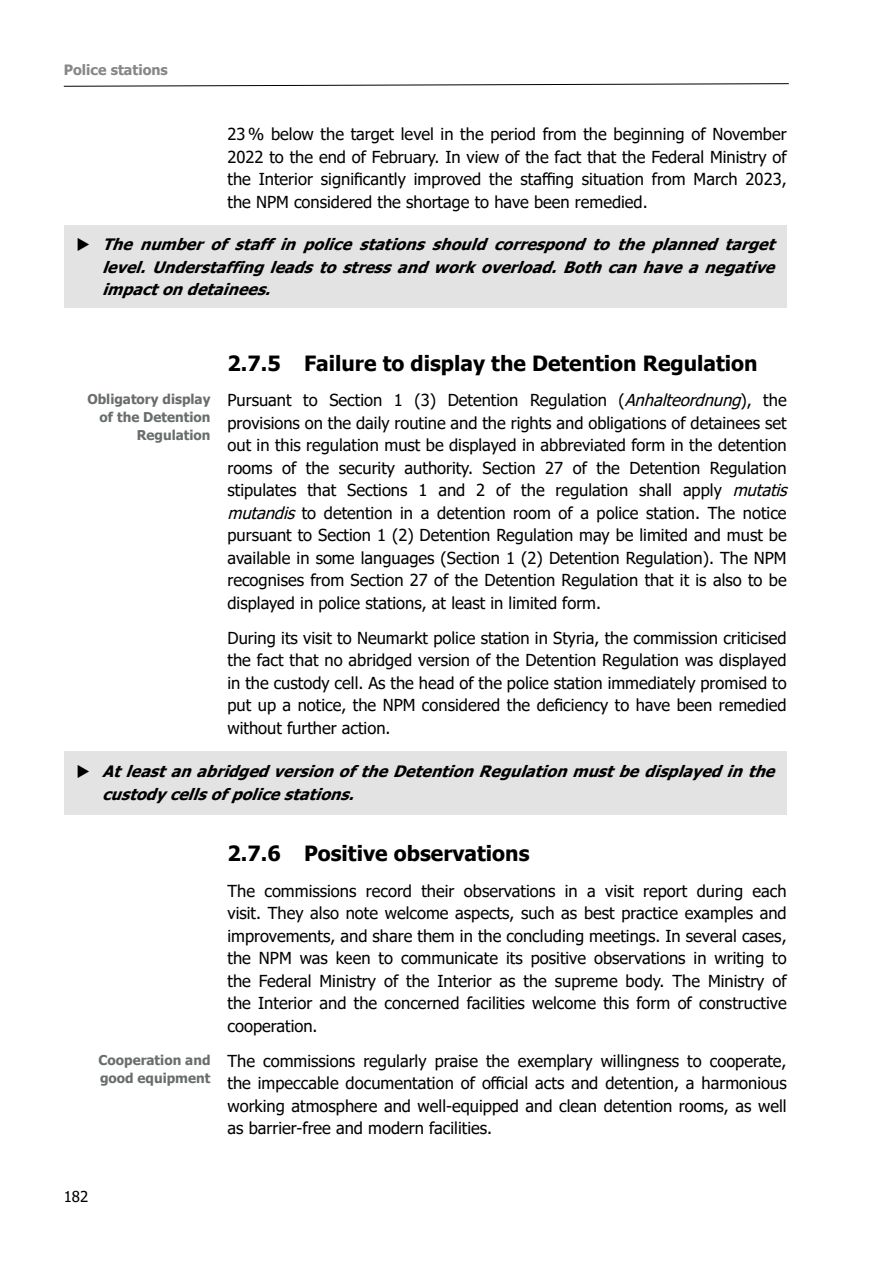
<style>
.page{position:relative;width:893px;height:1263px;background:#fff}
.page>*{position:absolute;margin:0;border:0;box-sizing:border-box;transform-origin:0 0}
.Ü3{font:700 21px "Tahoma";color:#000}
.Fliesstext{font:16.5px/22.5px "Tahoma";color:#000;text-align:justify}
.Empfehlungen{font:italic 700 15.75px/22.5px "Tahoma";color:#000;text-align:justify}
.t1{font:15px "Tahoma";color:#000}
.t2{font:700 14.25px "Tahoma";color:#878787}
.t3{font:700 13.5px/18px "Tahoma";color:#696d6e;text-align:right}
.s1{font-style:italic}
</style>
<div class="page">
<svg style="left:63px;top:83px;width:726px;height:4px"></svg>
<div style="left:64px;top:226px;width:723px;height:82px;background:#e3e3e3"></div>
<div style="left:64px;top:751px;width:723px;height:63px;background:#e3e3e3"></div>
<p class="t2" style="left:64px;top:59px;width:106px">Police stations</p>
<p class="Fliesstext" style="left:227px;top:124px;width:561px">23 % below the target level in the period from the beginning of November 2022 to the end of February. In view of the fact that the Federal Ministry of the Interior significantly improved the staffing situation from March 2023, the NPM considered the shortage to have been remedied.</p>
<p class="Empfehlungen" style="left:102px;top:234px;width:682px">Thenumberofstaffinpolicestationsshouldcorrespondtotheplannedtarget level.Understaffingleadstostressandworkoverload.Bothcanhaveanegative impactondetainees.</p>
<p class="t3" style="left:87px;top:390px;width:125px">Obligatory display of the Detention<br>Regulation</p>
<h3 class="Ü3" style="left:227px;top:348px;width:531px">2.7.5 Failure to display the Detention Regulation</h3>
<p class="Fliesstext" style="left:227px;top:390px;width:567px;text-align:left">Pursuant to Section 1 (3) Detention Regulation (<span class="s1">Anhalteordnung</span>), the provisions on the daily routine and the rights and obligations of detainees set out in this regulation must be displayed in abbreviated form in the detention rooms of the security authority. Section 27 of the Detention Regulation stipulates that Sections 1 and 2 of the regulation shall apply <span class="s1">mutatis mutandis</span> to detention in a detention room of a police station. The notice pursuant to Section 1 (2) Detention Regulation may be limited and must be available in some languages (Section 1 (2) Detention Regulation). The NPM recognises from Section 27 of the Detention Regulation that it is also to be displayed in police stations, at least in limited form.</p>
<p class="Fliesstext" style="left:227px;top:627px;width:561px">During its visit to Neumarkt police station in Styria, the commission criticised the fact that no abridged version of the Detention Regulation was displayed in the custody cell. As the head of the police station immediately promised to put up a notice, the NPM considered the deficiency to have been remedied without further action.</p>
<p class="Empfehlungen" style="left:102px;top:761px;width:682px">AtleastanabridgedversionoftheDetentionRegulationmustbedisplayedinthe custodycellsofpolicestations.</p>
<p class="t3" style="left:99px;top:1051px;width:113px;text-align:left">Cooperation and good equipment</p>
<h3 class="Ü3" style="left:227px;top:839px;width:303px">2.7.6 Positive observations</h3>
<p class="Fliesstext" style="left:227px;top:880px;width:561px">The commissions record their observations in a visit report during each visit. They also note welcome aspects, such as best practice examples and improvements, and share them in the concluding meetings. In several cases, the NPM was keen to communicate its positive observations in writing to the Federal Ministry of the Interior as the supreme body. The Ministry of the Interior and the concerned facilities welcome this form of constructive cooperation.</p>
<p class="Fliesstext" style="left:227px;top:1050px;width:561px">The commissions regularly praise the exemplary willingness to cooperate, the impeccable documentation of official acts and detention, a harmonious working atmosphere and well-equipped and clean detention rooms, as well as barrier-free and modern facilities.</p>
<p class="t1" style="left:64px;top:1187px;width:26px">182</p>
</div>
